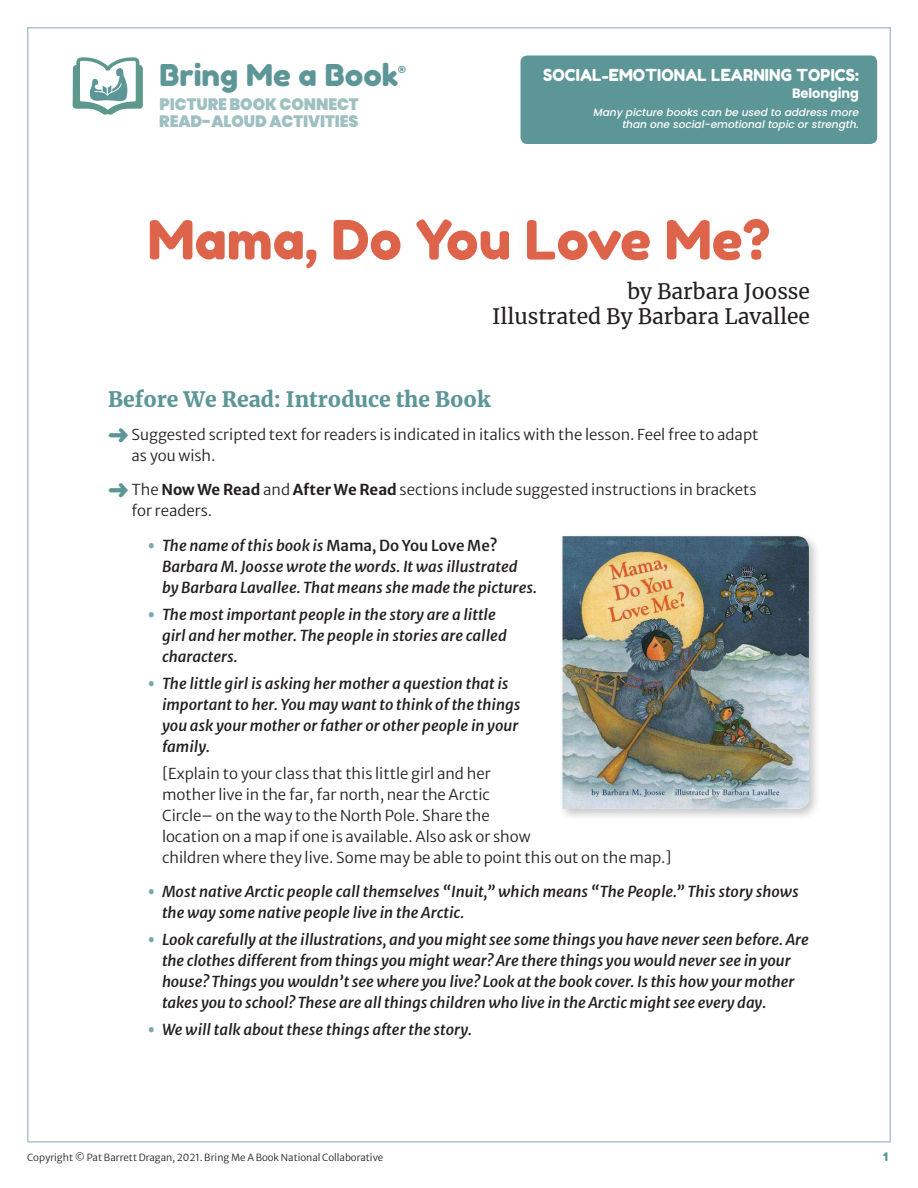
<style>
.page{position:relative;width:918px;height:1188px;background:#fff}
.page>*{position:absolute;margin:0;border:0;box-sizing:border-box;transform-origin:0 0}
.HEAD_MAIN_TITLE{font:54px "Fredoka One";color:#dd644b}
.t1{font:30px "Fredoka One";color:#5d9696}
.HEAD_MAIN_TITLE_auth{font:21px/25.5px "Merriweather";color:#231f20;text-align:right}
.HEAD_B{font:900 21px "Merriweather";color:#5d9696}
.t2{font:900 16.5px/16.5px "Poppins";letter-spacing:-.005em;color:#9ec0c0;scale:.96 1}
.HEADER_TAB_1_NEW{font:16.5px "Fredoka One";letter-spacing:.01em;color:#fff;scale:.96 1}
.t3{font:italic 500 15px/21px "Merriweather Sans";color:#231f20}
.BODY_ACTION_TEXT{font:300 15px/21px "Merriweather Sans";color:#231f20}
.BODY{font:300 15px/21px "Merriweather Sans";color:#231f20}
.HEADER_TAB_2_NEW{font:700 13.5px "Poppins";letter-spacing:-.005em;color:#fff;scale:.96 1}
.PAGE_NUMBER_flush_ri{font:12px "Fredoka One";color:#5d9696}
.FOOTNOTE{font:italic 500 10.5px/12px "Poppins";color:#fff;text-align:right}
.t4{font:300 9.75px "Merriweather Sans";color:#231f20}
.s1{color:#5d9696}
.s2{font-weight:700}
.s3{font-family:"Open Sans";font-weight:800;font-style:normal;color:#7dabab}
.s4{font-style:normal}
</style>
<div class="page">
<div style="left:558px;top:532px;width:263px;height:289px;background:#231f20;opacity:.25"></div>
<img style="left:562px;top:536px;width:247px;height:273px">
<svg style="left:73px;top:57px;width:70px;height:58px"></svg>
<img style="left:87px;top:64px;width:42px;height:40px">
<div style="left:520px;top:56px;width:357px;height:88px;background:#5d9696;border-radius:7px"></div>
<p class="t1" style="left:160px;top:57px;width:248px">Bring Me a Book<sup>®</sup></p>
<p class="t2" style="left:159px;top:96px;width:209px">PICTURE BOOK CONNECT<br>READ-ALOUD ACTIVITIES</p>
<p class="HEADER_TAB_1_NEW" style="left:543px;top:65px;width:331px">SOCIAL-EMOTIONAL LEARNING TOPICS:</p>
<p class="HEADER_TAB_2_NEW" style="left:792px;top:85px;width:71px">Belonging</p>
<p class="FOOTNOTE" style="left:594px;top:106px;width:267px">Many picture books can be used to address more than one social-emotional topic or strength.</p>
<p class="HEAD_MAIN_TITLE" style="left:148px;top:207px;width:624px">Mama, Do You Love Me?</p>
<p class="HEAD_MAIN_TITLE_auth" style="left:492px;top:278px;width:319px">by Barbara Joosse<br>Illustrated By Barbara Lavallee</p>
<p class="HEAD_B" style="left:108px;top:384px;width:384px">Before We Read: Introduce the Book</p>
<p class="BODY" style="left:132px;top:422px;width:628px;text-indent:-24px"><span class="s1">➜</span> Suggested scripted text for readers is indicated in italics with the lesson. Feel free to adapt as you wish.</p>
<p class="BODY" style="left:132px;top:477px;width:627px;text-indent:-24px"><span class="s1">➜</span> The <span class="s2">Now We Read</span> and <span class="s2">After We Read</span> sections include suggested instructions in brackets for readers.</p>
<p class="t3" style="left:162px;top:533px;width:376px;text-indent:-14px"><span class="s3">•</span> The name of this book is <span class="s4">Mama, Do You Love Me?<br></span>Barbara M. Joosse wrote the words. It was illustrated by Barbara Lavallee. That means she made the pictures.</p>
<p class="t3" style="left:162px;top:602px;width:346px;text-indent:-14px"><span class="s3">•</span> The most important people in the story are a little girl and her mother. The people in stories are called characters.</p>
<p class="t3" style="left:162px;top:671px;width:360px;text-indent:-14px"><span class="s3">•</span> The little girl is asking her mother a question that is important to her. You may want to think of the things you ask your mother or father or other people in your family.</p>
<p class="BODY_ACTION_TEXT" style="left:162px;top:761px;width:511px">[Explain to your class that this little girl and her<br>mother live in the far, far north, near the Arctic<br>Circle– on the way to the North Pole. Share the<br>location on a map if one is available. Also ask or show<br>children where they live. Some may be able to point this out on the map.]</p>
<p class="t3" style="left:162px;top:879px;width:638px;text-indent:-14px"><span class="s3">•</span> Most native Arctic people call themselves “Inuit,” which means “The People.” This story shows the way some native people live in the Arctic.</p>
<p class="t3" style="left:162px;top:927px;width:648px;text-indent:-14px"><span class="s3">•</span> Look carefully at the illustrations, and you might see some things you have never seen before. Are the clothes different from things you might wear? Are there things you would never see in your house? Things you wouldn’t see where you live? Look at the book cover. Is this how your mother takes you to school? These are all things children who live in the Arctic might see every day.</p>
<p class="t3" style="left:148px;top:1017px;width:325px"><span class="s3">•</span> We will talk about these things after the story.</p>
<p class="t4" style="left:27px;top:1149px;width:358px">Copyright © Pat Barrett Dragan, 2021. Bring Me A Book National Collaborative</p>
<p class="PAGE_NUMBER_flush_ri" style="left:883px;top:1149px;width:6px">1</p>
</div>
